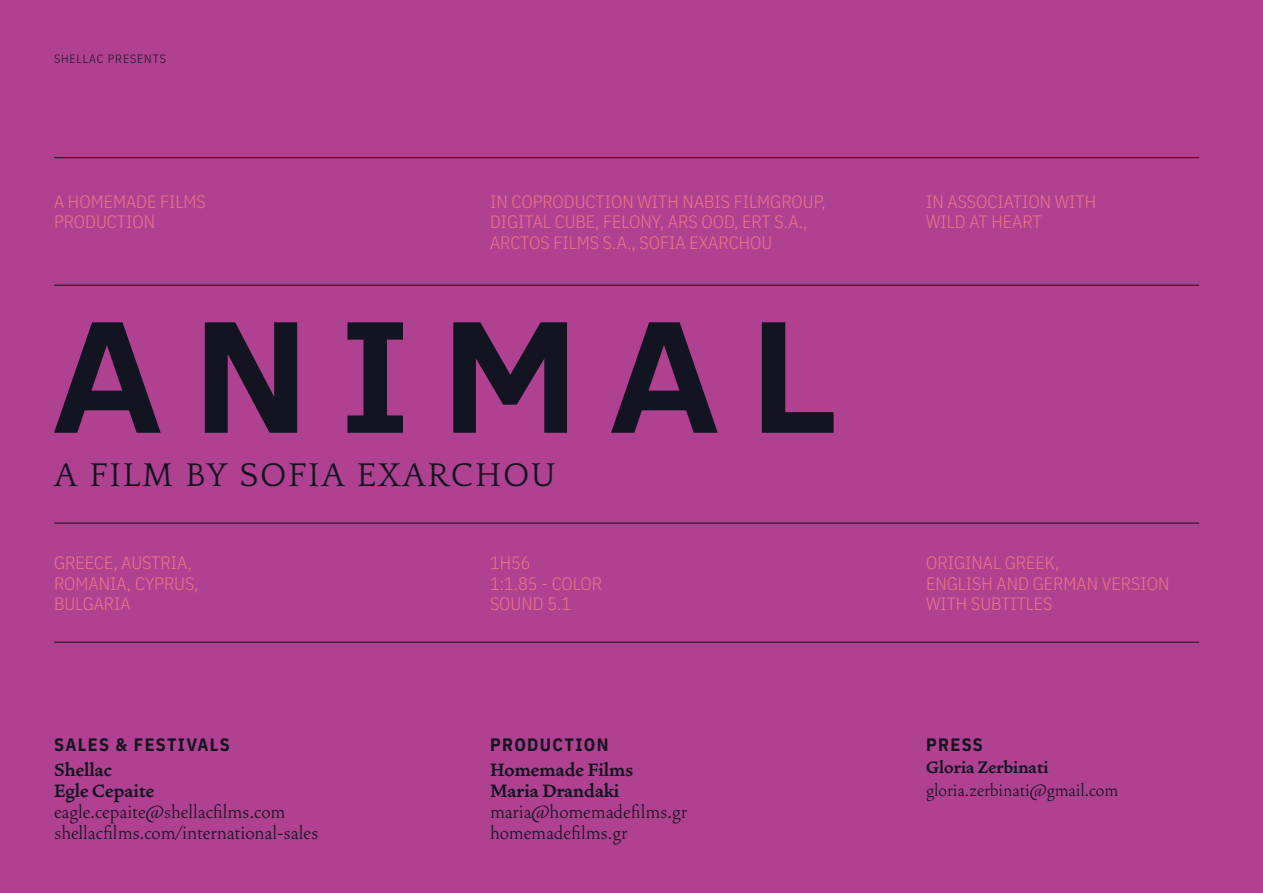
<style>
.page{position:relative;width:1263px;height:893px;background:#af4190}
.page>*{position:absolute;margin:0;border:0;box-sizing:border-box;transform-origin:0 0}
.t1{font:34.5px "Quattrocento Roman";letter-spacing:.05em;color:#131421}
.t2{font:300 22.5px/21px "Vendetta OT";color:#131421}
.t3{font:700 22.5px/21px "Vendetta OT";color:#131421}
.t4{font:300 21px "Vendetta OT";color:#131421}
.t5{font:700 21px "Vendetta OT";color:#131421}
.t6{font:300 18px/20.7px "IBM Plex Sans Cond";color:#ee7586}
.t7{font:700 18px "IBM Plex Sans Cond";letter-spacing:.075em;color:#131421}
.t8{font:300 12px "IBM Plex Sans Cond";letter-spacing:.075em;color:#131421}
</style>
<div class="page">
<svg style="left:54px;top:322px;width:107px;height:111px"></svg>
<svg style="left:205px;top:322px;width:92px;height:111px"></svg>
<svg style="left:347px;top:322px;width:56px;height:111px"></svg>
<svg style="left:453px;top:322px;width:114px;height:111px"></svg>
<svg style="left:611px;top:322px;width:107px;height:111px"></svg>
<svg style="left:762px;top:322px;width:72px;height:111px"></svg>
<hr style="left:54px;top:157px;width:1145px;height:1px;background:#131421">
<hr style="left:54px;top:285px;width:1145px;height:1px;background:#131421">
<hr style="left:54px;top:642px;width:1145px;height:1px;background:#131421">
<hr style="left:54px;top:523px;width:1145px;height:1px;background:#131421">
<p class="t8" style="left:54px;top:53px;width:113px">SHELLAC PRESENTS</p>
<p class="t6" style="left:54px;top:191px;width:153px">A HOMEMADE FILMS<br>PRODUCTION</p>
<p class="t6" style="left:490px;top:191px;width:337px">IN COPRODUCTION WITH NABIS FILMGROUP,<br>DIGITAL CUBE, FELONY, ARS OOD, ERT S.A.,<br>ARCTOS FILMS S.A., SOFIA EXARCHOU</p>
<p class="t6" style="left:926px;top:191px;width:172px">IN ASSOCIATION WITH<br>WILD AT HEART</p>
<h1 class="t1" style="left:54px;top:460px;width:503px">A FILM BY SOFIA EXARCHOU</h1>
<p class="t6" style="left:54px;top:553px;width:146px">GREECE, AUSTRIA,<br>ROMANIA, CYPRUS,<br>BULGARIA</p>
<p class="t6" style="left:490px;top:553px;width:113px">1H56<br>1:1.85 - COLOR<br>SOUND 5.1</p>
<p class="t7" style="left:54px;top:734px;width:177px">SALES &amp; FESTIVALS</p>
<p class="t3" style="left:54px;top:761px;width:102px">Shellac<br>Egle Cepaite</p>
<p class="t2" style="left:54px;top:803px;width:266px">eagle.cepaite@shellacfilms.com shellacfilms.com/international-sales</p>
<p class="t7" style="left:490px;top:734px;width:120px">PRODUCTION</p>
<p class="t3" style="left:490px;top:761px;width:145px">Homemade Films<br>Maria Drandaki</p>
<p class="t2" style="left:490px;top:803px;width:198px">maria@homemadefilms.gr homemadefilms.gr</p>
<p class="t6" style="left:926px;top:553px;width:245px">ORIGINAL GREEK,<br>ENGLISH AND GERMAN VERSION<br>WITH SUBTITLES</p>
<p class="t7" style="left:926px;top:734px;width:58px">PRESS</p>
<p class="t5" style="left:926px;top:760px;width:124px">Gloria Zerbinati</p>
<p class="t4" style="left:926px;top:782px;width:194px">gloria.zerbinati@gmail.com</p>
</div>
